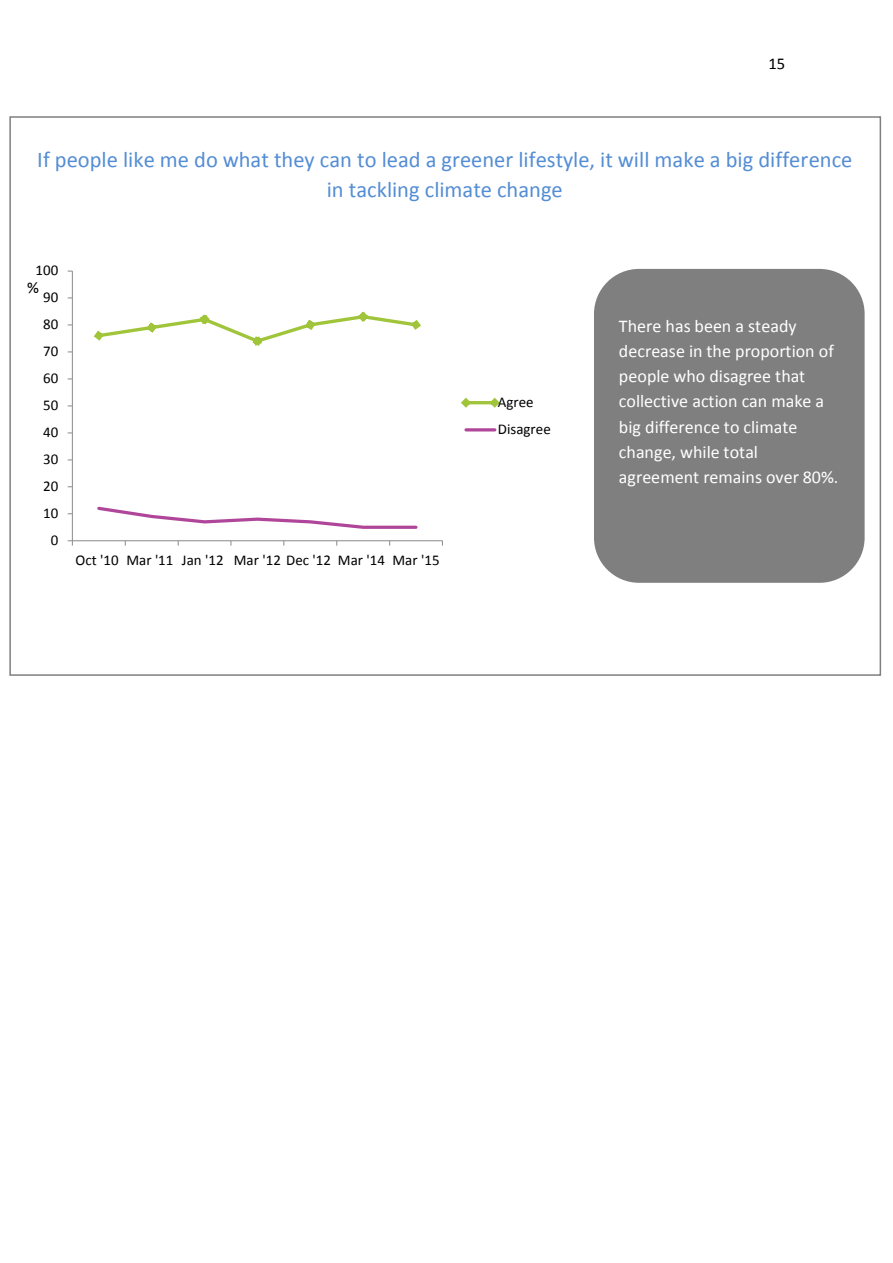
<style>
.page{position:relative;width:893px;height:1263px;background:#fff}
.page>*{position:absolute;margin:0;border:0;box-sizing:border-box;transform-origin:0 0}
.t1{font:22.5px/29.5px "Calibri";color:#548dd4;text-align:center}
.t2{font:18px/25.2px "Calibri";color:#fff}
.t3{font:16.5px "Calibri";color:#000}
.t4{font:15px "Calibri";color:#000}
</style>
<div class="page">
<div style="left:594px;top:269px;width:271px;height:314px;background:#7f7f7f;border-radius:45px"></div>
<hr style="left:72px;top:271px;width:1px;height:270px;background:#898989">
<hr style="left:72px;top:540px;width:370px;height:1px;background:#898989">
<svg style="left:68px;top:540px;width:5px;height:6px"></svg>
<svg style="left:94px;top:312px;width:327px;height:34px"></svg>
<svg style="left:97px;top:506px;width:321px;height:23px"></svg>
<svg style="left:461px;top:398px;width:39px;height:10px"></svg>
<hr style="left:466px;top:428px;width:29px;height:3px;background:#b0469a">
<p class="t3" style="left:768px;top:56px;width:18px">15</p>
<h1 class="t1" style="left:37px;top:147px;width:817px">If people like me do what they can to lead a greener lifestyle, it will make a big difference in tackling climate change</h1>
<p class="t4" style="left:36px;top:264px;width:24px">100</p>
<p class="t3" style="left:27px;top:280px;width:13px">%</p>
<p class="t4" style="left:43px;top:291px;width:17px">90</p>
<p class="t4" style="left:43px;top:318px;width:17px">80</p>
<p class="t4" style="left:43px;top:345px;width:17px">70</p>
<p class="t4" style="left:43px;top:372px;width:17px">60</p>
<p class="t4" style="left:43px;top:399px;width:17px">50</p>
<p class="t4" style="left:43px;top:426px;width:17px">40</p>
<p class="t4" style="left:43px;top:453px;width:17px">30</p>
<p class="t4" style="left:43px;top:480px;width:17px">20</p>
<p class="t4" style="left:43px;top:507px;width:17px">10</p>
<p class="t4" style="left:51px;top:534px;width:9px">0</p>
<p class="t4" style="left:75px;top:553px;width:45px">Oct '10</p>
<p class="t4" style="left:126px;top:553px;width:49px">Mar '11</p>
<p class="t4" style="left:182px;top:553px;width:43px">Jan '12</p>
<p class="t4" style="left:234px;top:553px;width:99px">Mar '12 Dec '12</p>
<p class="t4" style="left:338px;top:553px;width:49px">Mar '14</p>
<p class="t4" style="left:393px;top:553px;width:49px">Mar '15</p>
<p class="t4" style="left:498px;top:396px;width:37px">Agree</p>
<p class="t4" style="left:498px;top:423px;width:54px">Disagree</p>
<p class="t2" style="left:619px;top:314px;width:221px">There has been a steady decrease in the proportion of people who disagree that collective action can make a big difference to climate change, while total agreement remains over 80%.</p>
</div>
